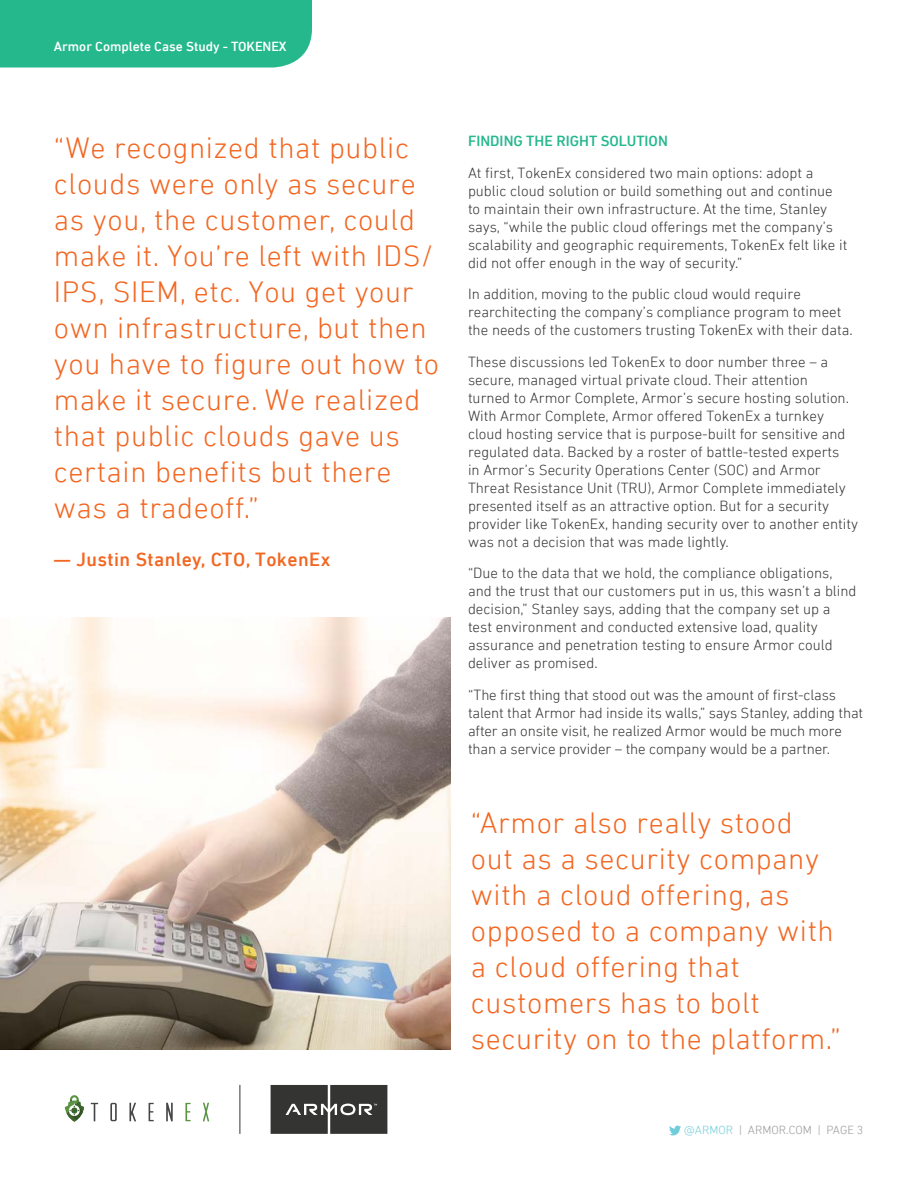
<style>
.page{position:relative;width:918px;height:1188px;background:#fff}
.page>*{position:absolute;margin:0;border:0;box-sizing:border-box;transform-origin:0 0}
.t1{font:300 30px/36px "DIN Next LT Pro";letter-spacing:.02em;color:#f26722}
.t2{font:500 19.5px "DIN Next LT Pro";letter-spacing:.02em;color:#f26722}
.t3{font:300 15px/18px "DIN Next LT Pro";color:#343433}
.t4{font:500 15px "DIN Next LT Pro";color:#25b88d}
.t5{font:500 13.5px "DIN Next LT Pro";color:#fff}
.t6{font:300 12px "DIN Next LT Pro";color:#9a9a9b}
.s1{color:#72cddb}
</style>
<div class="page">
<svg style="left:271px;top:1085px;width:116px;height:49px;background:#464645"></svg>
<hr style="left:240px;top:1085px;width:1px;height:49px;background:#343433">
<svg style="left:65px;top:1095px;width:19px;height:27px"></svg>
<svg style="left:91px;top:1103px;width:7px;height:18px"></svg>
<svg style="left:110px;top:1103px;width:7px;height:18px"></svg>
<svg style="left:129px;top:1103px;width:7px;height:18px"></svg>
<svg style="left:149px;top:1103px;width:5px;height:18px"></svg>
<svg style="left:166px;top:1103px;width:7px;height:18px"></svg>
<svg style="left:185px;top:1103px;width:6px;height:18px"></svg>
<svg style="left:203px;top:1103px;width:6px;height:18px"></svg>
<svg style="left:669px;top:1126px;width:12px;height:9px"></svg>
<div style="left:0;top:0;width:312px;height:68px;background:#25b88d"></div>
<img style="left:0;top:618px;width:450px;height:431px">
<p class="t5" style="left:54px;top:38px;width:234px">Armor Complete Case Study - TOKENEX</p>
<p class="t1" style="left:54px;top:129px;width:387px">“We recognized that public clouds were only as secure as you, the customer, could make it. You’re left with IDS/<br>IPS, SIEM, etc. You get your own infrastructure, but then you have to figure out how to make it secure. We realized that public clouds gave us certain benefits but there was a tradeoff.”</p>
<h2 class="t2" style="left:54px;top:548px;width:278px">— Justin Stanley, CTO, TokenEx</h2>
<p class="t4" style="left:468px;top:133px;width:201px">FINDING THE RIGHT SOLUTION</p>
<p class="t3" style="left:468px;top:164px;width:381px">At first, TokenEx considered two main options: adopt a public cloud solution or build something out and continue to maintain their own infrastructure. At the time, Stanley says, “while the public cloud offerings met the company’s scalability and geographic requirements, TokenEx felt like it did not offer enough in the way of security.”</p>
<p class="t3" style="left:468px;top:285px;width:386px">In addition, moving to the public cloud would require rearchitecting the company’s compliance program to meet the needs of the customers trusting TokenEx with their data.</p>
<p class="t3" style="left:468px;top:353px;width:392px">These discussions led TokenEx to door number three – a secure, managed virtual private cloud. Their attention<br>turned to Armor Complete, Armor’s secure hosting solution.<br>With Armor Complete, Armor offered TokenEx a turnkey cloud hosting service that is purpose-built for sensitive and regulated data. Backed by a roster of battle-tested experts<br>in Armor’s Security Operations Center (SOC) and Armor Threat Resistance Unit (TRU), Armor Complete immediately presented itself as an attractive option. But for a security provider like TokenEx, handing security over to another entity was not a decision that was made lightly.</p>
<p class="t3" style="left:468px;top:564px;width:390px">“Due to the data that we hold, the compliance obligations, and the trust that our customers put in us, this wasn’t a blind decision,” Stanley says, adding that the company set up a test environment and conducted extensive load, quality assurance and penetration testing to ensure Armor could deliver as promised.</p>
<p class="t3" style="left:468px;top:686px;width:397px">“The first thing that stood out was the amount of first-class talent that Armor had inside its walls,” says Stanley, adding that after an onsite visit, he realized Armor would be much more than a service provider – the company would be a partner.</p>
<h1 class="t1" style="left:471px;top:805px;width:371px">“Armor also really stood out as a security company with a cloud offering, as opposed to a company with a cloud offering that customers has to bolt security on to the platform.”</h1>
<p class="t6" style="left:684px;top:1123px;width:181px"><span class="s1">@ARMOR</span> | ARMOR.COM | PAGE 3</p>
</div>
